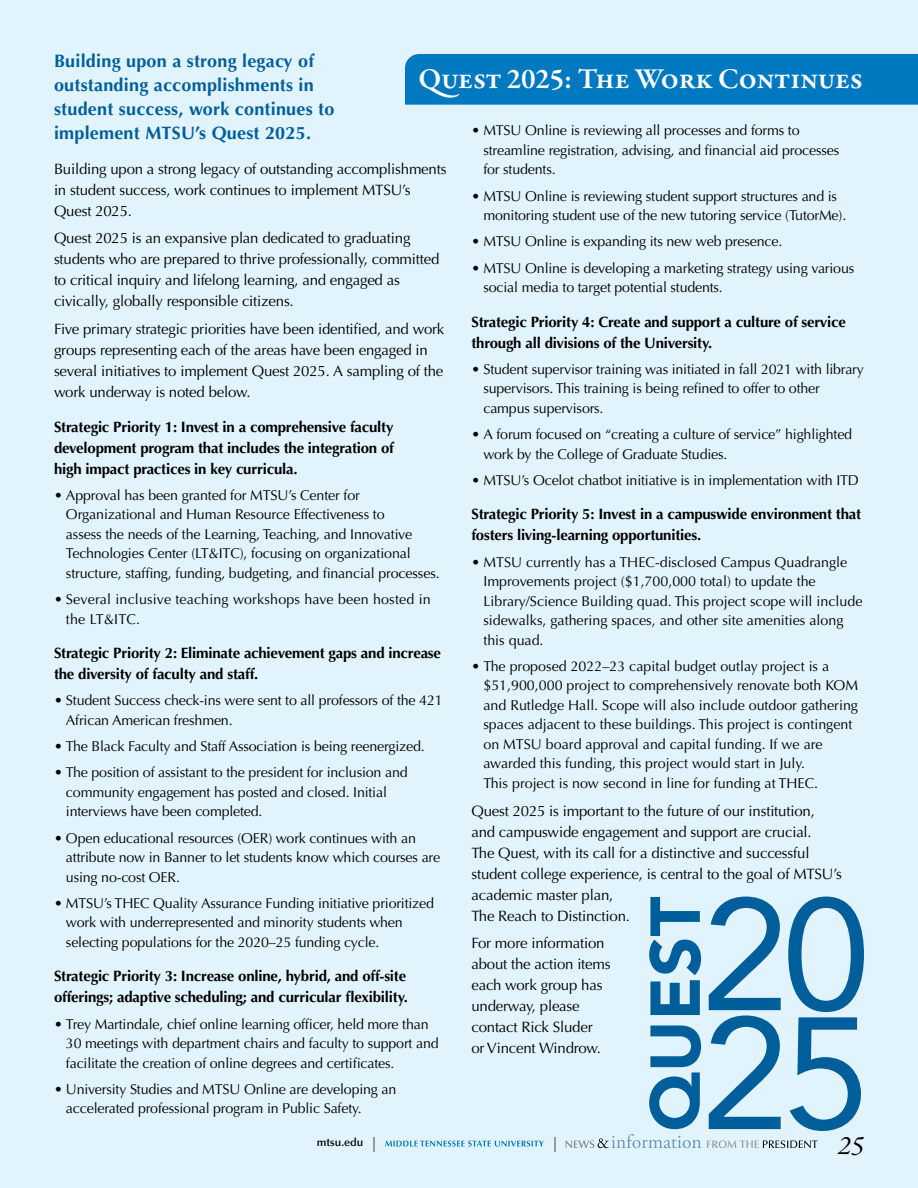
<style>
.page{position:relative;width:918px;height:1188px;background:#e1f4fd}
.page>*{position:absolute;margin:0;border:0;box-sizing:border-box;transform-origin:0 0}
.t1{font:600 29.25px "Garamond Premr Pro";letter-spacing:-.01em;color:#fff}
.t2{font:italic 27px "Garamond Premr Pro";color:#000}
.t3{font:700 18px/24px "Optima LT Std";letter-spacing:.015em;color:#005f9b}
.t4{font:15px/21px "Optima LT Std";letter-spacing:-.015em;color:#000}
.t5{font:700 15px/21px "Optima LT Std";letter-spacing:-.015em;color:#000}
.t6{font:14.25px/19.5px "Optima LT Std";letter-spacing:-.015em;color:#000}
.t7{font:14.25px/19.5px "Optima LT Std";letter-spacing:.015em;color:#000}
.t8{font:600 11.25px "Optima LT Std";color:#000}
</style>
<div class="page">
<div style="left:405px;top:54px;width:513px;height:51px;background:#0079c1"></div>
<svg style="left:707px;top:1140px;width:111px;height:8px"></svg>
<svg style="left:385px;top:1141px;width:159px;height:6px"></svg>
<svg style="left:554px;top:1137px;width:2px;height:15px"></svg>
<svg style="left:373px;top:1137px;width:2px;height:15px"></svg>
<svg style="left:566px;top:1073px;width:135px;height:75px"></svg>
<svg style="left:650px;top:1026px;width:51px;height:41px"></svg>
<svg style="left:649px;top:897px;width:52px;height:118px"></svg>
<svg style="left:709px;top:897px;width:72px;height:232px"></svg>
<svg style="left:788px;top:897px;width:76px;height:234px"></svg>
<p class="t3" style="left:54px;top:49px;width:282px">Building upon a strong legacy of outstanding accomplishments in student success, work continues to implement MTSU’s Quest 2025.</p>
<p class="t4" style="left:54px;top:158px;width:394px">Building upon a strong legacy of outstanding accomplishments in student success, work continues to implement MTSU’s<br>Quest 2025.</p>
<p class="t4" style="left:54px;top:228px;width:387px">Quest 2025 is an expansive plan dedicated to graduating students who are prepared to thrive professionally, committed to critical inquiry and lifelong learning, and engaged as civically, globally responsible citizens.</p>
<p class="t4" style="left:54px;top:319px;width:392px">Five primary strategic priorities have been identified, and work groups representing each of the areas have been engaged in several initiatives to implement Quest 2025. A sampling of the work underway is noted below.</p>
<p class="t5" style="left:54px;top:416px;width:341px;text-align:justify">Strategic Priority 1: Invest in a comprehensive faculty development program that includes the integration of high impact practices in key curricula.</p>
<p class="t6" style="left:66px;top:486px;width:375px;text-indent:-12px">• Approval has been granted for MTSU’s Center for Organizational and Human Resource Effectiveness to<br>assess the needs of the Learning, Teaching, and Innovative Technologies Center (LT&amp;ITC), focusing on organizational structure, staffing, funding, budgeting, and financial processes.</p>
<p class="t7" style="left:66px;top:590px;width:366px;text-indent:-12px">• Several inclusive teaching workshops have been hosted in the LT&amp;ITC.</p>
<p class="t5" style="left:54px;top:643px;width:389px">Strategic Priority 2: Eliminate achievement gaps and increase the diversity of faculty and staff.</p>
<p class="t6" style="left:66px;top:691px;width:378px;text-indent:-12px">• Student Success check-ins were sent to all professors of the 421<br>African American freshmen.</p>
<p class="t6" style="left:54px;top:737px;width:372px">• The Black Faculty and Staff Association is being reenergized.</p>
<p class="t6" style="left:66px;top:763px;width:343px;text-indent:-12px">• The position of assistant to the president for inclusion and community engagement has posted and closed. Initial interviews have been completed.</p>
<p class="t6" style="left:66px;top:828px;width:376px;text-indent:-12px">• Open educational resources (OER) work continues with an attribute now in Banner to let students know which courses are using no-cost OER.</p>
<p class="t6" style="left:66px;top:894px;width:370px;text-indent:-12px">• MTSU’s THEC Quality Assurance Funding initiative prioritized work with underrepresented and minority students when selecting populations for the 2020–25 funding cycle.</p>
<p class="t5" style="left:54px;top:966px;width:356px">Strategic Priority 3: Increase online, hybrid, and off-site offerings; adaptive scheduling; and curricular flexibility.</p>
<p class="t6" style="left:66px;top:1014px;width:374px;text-indent:-12px">• Trey Martindale, chief online learning officer, held more than<br>30 meetings with department chairs and faculty to support and facilitate the creation of online degrees and certificates.</p>
<p class="t6" style="left:66px;top:1080px;width:332px;text-indent:-12px">• University Studies and MTSU Online are developing an accelerated professional program in Public Safety.</p>
<h1 class="t1" style="left:418px;top:61px;width:446px">Quest 2025: The Work Continues</h1>
<p class="t6" style="left:483px;top:121px;width:357px;text-indent:-12px">• MTSU Online is reviewing all processes and forms to streamline registration, advising, and financial aid processes for students.</p>
<p class="t6" style="left:483px;top:186px;width:364px;text-indent:-12px">• MTSU Online is reviewing student support structures and is monitoring student use of the new tutoring service (TutorMe).</p>
<p class="t6" style="left:471px;top:232px;width:312px">• MTSU Online is expanding its new web presence.</p>
<p class="t6" style="left:483px;top:258px;width:372px;text-indent:-12px">• MTSU Online is developing a marketing strategy using various social media to target potential students.</p>
<p class="t5" style="left:471px;top:311px;width:376px">Strategic Priority 4: Create and support a culture of service through all divisions of the University.</p>
<p class="t6" style="left:483px;top:359px;width:382px;text-indent:-12px">• Student supervisor training was initiated in fall 2021 with library supervisors. This training is being refined to offer to other campus supervisors.</p>
<p class="t6" style="left:483px;top:425px;width:370px;text-indent:-12px">• A forum focused on “creating a culture of service” highlighted work by the College of Graduate Studies.</p>
<p class="t6" style="left:471px;top:470px;width:389px">• MTSU’s Ocelot chatbot initiative is in implementation with ITD</p>
<p class="t5" style="left:471px;top:504px;width:391px">Strategic Priority 5: Invest in a campuswide environment that fosters living-learning opportunities.</p>
<p class="t6" style="left:483px;top:552px;width:381px;text-indent:-12px">• MTSU currently has a THEC-disclosed Campus Quadrangle Improvements project ($1,700,000 total) to update the Library/Science Building quad. This project scope will include sidewalks, gathering spaces, and other site amenities along this quad.</p>
<p class="t6" style="left:483px;top:656px;width:376px;text-indent:-12px">• The proposed 2022–23 capital budget outlay project is a $51,900,000 project to comprehensively renovate both KOM and Rutledge Hall. Scope will also include outdoor gathering spaces adjacent to these buildings. This project is contingent on MTSU board approval and capital funding. If we are awarded this funding, this project would start in July.<br>This project is now second in line for funding at THEC.</p>
<p class="t4" style="left:471px;top:800px;width:372px">Quest 2025 is important to the future of our institution, and campuswide engagement and support are crucial.<br>The Quest, with its call for a distinctive and successful student college experience, is central to the goal of MTSU’s academic master plan,<br>The Reach to Distinction.</p>
<p class="t4" style="left:471px;top:933px;width:141px">For more information about the action items each work group has underway, please contact Rick Sluder<br>or Vincent Windrow.</p>
<p class="t8" style="left:317px;top:1136px;width:48px">mtsu.edu</p>
<h2 class="t2" style="left:838px;top:1128px;width:28px">25</h2>
</div>
